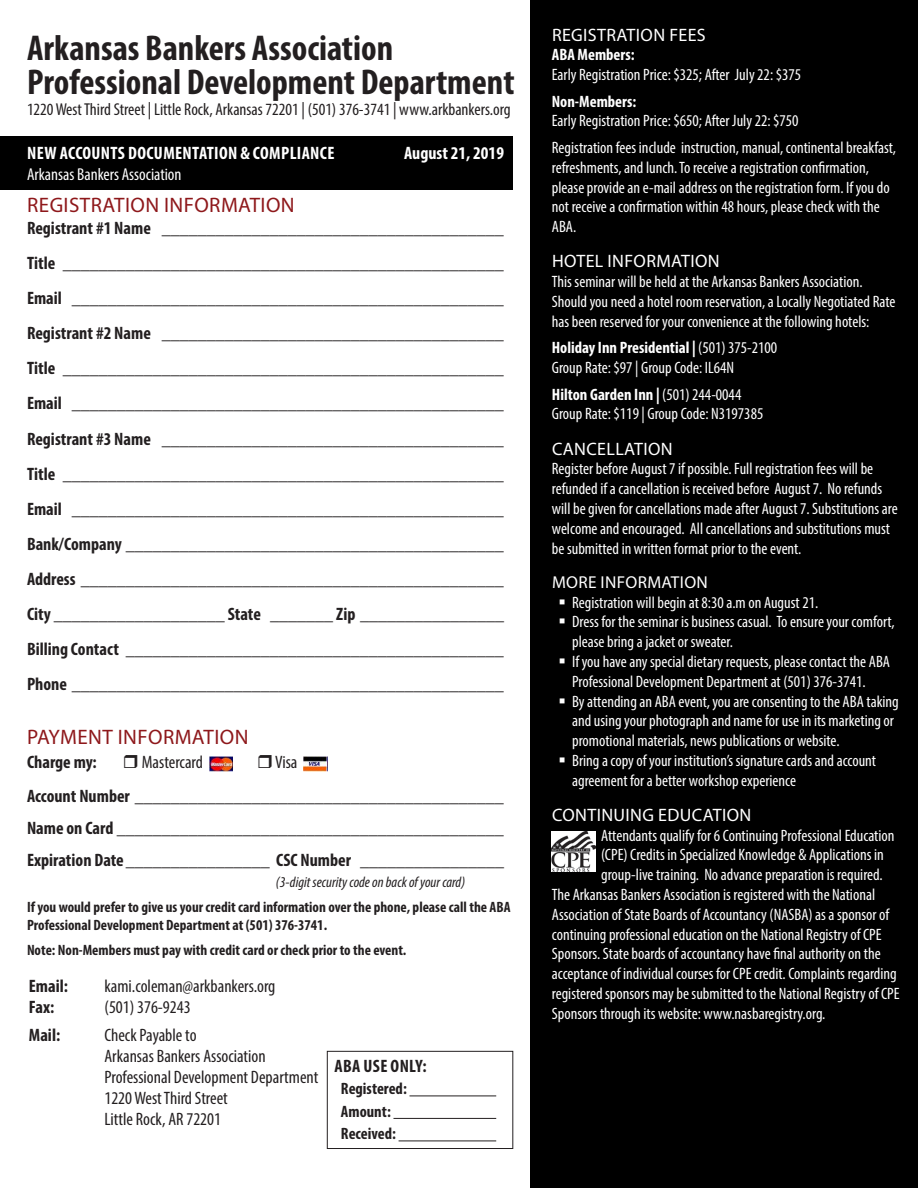
<style>
.page{position:relative;width:918px;height:1188px;background:#fff}
.page>*{position:absolute;margin:0;border:0;box-sizing:border-box;transform-origin:0 0}
.t1{font:700 condensed 36px "Myriad Pro";color:#231f20}
.t2{font:21px "Myriad Pro";letter-spacing:.02em;color:#8e181b}
.t3{font:700 condensed 18px "Myriad Pro";color:#231f20}
.t4{font:condensed 18px/21px "Myriad Pro";color:#231f20}
.t5{font:18px "Myriad Pro";letter-spacing:.02em;color:#fff}
.t6{font:700 condensed 18px "Myriad Pro";letter-spacing:.02em;color:#fff}
.t7{font:700 condensed 18px "Myriad Pro";color:#fff}
.t8{font:700 condensed 18px "Myriad Pro";letter-spacing:.02em;color:#231f20}
.t9{font:condensed 17.25px "Myriad Pro";color:#231f20}
.t10{font:condensed 17.25px "Myriad Pro";color:#fff}
.t11{font:17.25px "Myriad Pro";letter-spacing:.02em;color:#fff}
.t12{font:condensed 16.5px/19.8px "Myriad Pro";color:#fff}
.t13{font:700 condensed 16.5px "Myriad Pro";color:#fff}
.t14{font:700 condensed 16.5px/22.5px "Myriad Pro";color:#231f20}
.t15{font:700 condensed 15px/18px "Myriad Pro";color:#231f20}
.t16{font:italic condensed 15px "Myriad Pro";color:#231f20}
.s1{font-weight:400}
</style>
<div class="page">
<img style="left:209px;top:756px;width:23px;height:15px">
<img style="left:304px;top:756px;width:23px;height:15px">
<hr style="left:409px;top:1096px;width:87px;height:1px;background:#231f20">
<hr style="left:393px;top:1118px;width:103px;height:1px;background:#231f20">
<hr style="left:399px;top:1141px;width:97px;height:1px;background:#231f20">
<div style="left:327px;top:1051px;width:186px;height:98px;border:1px solid #231f20"></div>
<div style="left:0;top:136px;width:513px;height:54px;background:#000"></div>
<div style="left:530px;top:0;width:388px;height:1188px;background:#000"></div>
<img style="left:551px;top:831px;width:45px;height:40px">
<p class="t1" style="left:27px;top:25px;width:368px">Arkansas Bankers Association</p>
<p class="t1" style="left:27px;top:60px;width:489px">Professional Development Department</p>
<p class="t9" style="left:27px;top:99px;width:485px">1220 West Third Street | Little Rock, Arkansas 72201 | (501) 376-3741 | www.arkbankers.org</p>
<p class="t6" style="left:27px;top:142px;width:309px">NEW ACCOUNTS DOCUMENTATION &amp; COMPLIANCE</p>
<p class="t7" style="left:404px;top:142px;width:101px">August 21, 2019</p>
<p class="t10" style="left:27px;top:164px;width:156px">Arkansas Bankers Association</p>
<p class="t2" style="left:27px;top:192px;width:269px">REGISTRATION INFORMATION</p>
<p class="t3" style="left:27px;top:217px;width:478px">Registrant #1 Name ______________________________________</p>
<p class="t3" style="left:27px;top:252px;width:478px">Title _________________________________________________</p>
<p class="t3" style="left:27px;top:287px;width:478px">Email ________________________________________________</p>
<p class="t3" style="left:27px;top:322px;width:478px">Registrant #2 Name ______________________________________</p>
<p class="t3" style="left:27px;top:357px;width:478px">Title _________________________________________________</p>
<p class="t3" style="left:27px;top:392px;width:478px">Email ________________________________________________</p>
<p class="t3" style="left:27px;top:427px;width:478px">Registrant #3 Name ______________________________________</p>
<p class="t3" style="left:27px;top:462px;width:478px">Title _________________________________________________</p>
<p class="t3" style="left:27px;top:497px;width:478px">Email ________________________________________________</p>
<p class="t3" style="left:27px;top:533px;width:478px">Bank/Company __________________________________________</p>
<p class="t3" style="left:27px;top:568px;width:478px">Address _______________________________________________</p>
<p class="t3" style="left:27px;top:603px;width:478px">City ___________________ State _______ Zip ________________</p>
<p class="t3" style="left:27px;top:638px;width:478px">Billing Contact __________________________________________</p>
<p class="t3" style="left:27px;top:673px;width:478px">Phone ________________________________________________</p>
<p class="t2" style="left:27px;top:724px;width:223px">PAYMENT INFORMATION</p>
<p class="t3" style="left:27px;top:750px;width:71px">Charge my:</p>
<p class="t4" style="left:142px;top:751px;width:63px">Mastercard</p>
<p class="t4" style="left:275px;top:751px;width:24px">Visa</p>
<p class="t3" style="left:27px;top:785px;width:478px">Account Number _________________________________________</p>
<p class="t3" style="left:27px;top:817px;width:478px">Name on Card ___________________________________________</p>
<p class="t3" style="left:27px;top:849px;width:478px">Expiration Date________________ CSC Number ________________</p>
<p class="t16" style="left:276px;top:873px;width:191px">(3-digit security code on back of your card)</p>
<p class="t15" style="left:27px;top:897px;width:485px">If you would prefer to give us your credit card information over the phone, please call the ABA<br>Professional Development Department at (501) 376-3741.</p>
<p class="t15" style="left:27px;top:940px;width:381px">Note: Non-Members must pay with credit card or check prior to the event.</p>
<p class="t3" style="left:29px;top:975px;width:41px">Email:</p>
<p class="t4" style="left:104px;top:975px;width:173px">kami.coleman@arkbankers.org</p>
<p class="t3" style="left:29px;top:996px;width:27px">Fax:</p>
<p class="t4" style="left:104px;top:996px;width:88px">(501) 376-9243</p>
<p class="t3" style="left:29px;top:1024px;width:33px">Mail:</p>
<p class="t4" style="left:104px;top:1024px;width:94px">Check Payable to</p>
<p class="t4" style="left:104px;top:1045px;width:163px">Arkansas Bankers Association</p>
<p class="t4" style="left:104px;top:1066px;width:215px">Professional Development Department<br>1220 West Third Street<br>Little Rock, AR 72201</p>
<p class="t8" style="left:334px;top:1055px;width:94px">ABA USE ONLY:</p>
<p class="t14" style="left:341px;top:1077px;width:67px">Registered:</p>
<p class="t14" style="left:341px;top:1100px;width:56px">Amount:<br>Received:</p>
<p class="t5" style="left:552px;top:23px;width:155px">REGISTRATION FEES</p>
<p class="t13" style="left:552px;top:44px;width:84px">ABA Members:</p>
<p class="t12" style="left:552px;top:65px;width:251px">Early Registration Price: $325; After July 22: $375</p>
<p class="t13" style="left:552px;top:91px;width:86px">Non-Members:</p>
<p class="t12" style="left:552px;top:111px;width:248px">Early Registration Price: $650; After July 22: $750</p>
<p class="t12" style="left:552px;top:137px;width:346px">Registration fees include instruction, manual, continental breakfast, refreshments, and lunch. To receive a registration confirmation, please provide an e-mail address on the registration form. If you do not receive a confirmation within 48 hours, please check with the ABA.</p>
<p class="t5" style="left:552px;top:250px;width:169px">HOTEL INFORMATION</p>
<p class="t12" style="left:552px;top:272px;width:345px">This seminar will be held at the Arkansas Bankers Association.<br>Should you need a hotel room reservation, a Locally Negotiated Rate has been reserved for your convenience at the following hotels:</p>
<p class="t13" style="left:552px;top:337px;width:227px">Holiday Inn Presidential | <span class="s1">(501) 375-2100</span></p>
<p class="t12" style="left:552px;top:357px;width:184px">Group Rate: $97 | Group Code: IL64N</p>
<p class="t13" style="left:552px;top:384px;width:191px">Hilton Garden Inn | <span class="s1">(501) 244-0044</span></p>
<p class="t12" style="left:552px;top:404px;width:213px">Group Rate: $119 | Group Code: N3197385</p>
<p class="t5" style="left:552px;top:437px;width:122px">CANCELLATION</p>
<p class="t12" style="left:552px;top:459px;width:347px">Register before August 7 if possible. Full registration fees will be refunded if a cancellation is received before August 7. No refunds will be given for cancellations made after August 7. Substitutions are welcome and encouraged. All cancellations and substitutions must be submitted in written format prior to the event.</p>
<p class="t11" style="left:552px;top:571px;width:157px">MORE INFORMATION</p>
<p class="t12" style="left:572px;top:592px;width:248px">Registration will begin at 8:30 a.m on August 21.</p>
<p class="t12" style="left:572px;top:612px;width:324px">Dress for the seminar is business casual. To ensure your comfort, please bring a jacket or sweater.</p>
<p class="t12" style="left:572px;top:651px;width:319px">If you have any special dietary requests, please contact the ABA<br>Professional Development Department at (501) 376-3741.</p>
<p class="t12" style="left:572px;top:691px;width:328px">By attending an ABA event, you are consenting to the ABA taking and using your photograph and name for use in its marketing or promotional materials, news publications or website.</p>
<p class="t12" style="left:572px;top:750px;width:305px">Bring a copy of your institution’s signature cards and account agreement for a better workshop experience</p>
<p class="t5" style="left:552px;top:804px;width:201px">CONTINUING EDUCATION</p>
<p class="t12" style="left:601px;top:825px;width:295px">Attendants qualify for 6 Continuing Professional Education</p>
<p class="t12" style="left:601px;top:845px;width:284px">(CPE) Credits in Specialized Knowledge &amp; Applications in</p>
<p class="t12" style="left:601px;top:865px;width:283px">group-live training. No advance preparation is required.</p>
<p class="t12" style="left:552px;top:884px;width:325px">The Arkansas Bankers Association is registered with the National</p>
<p class="t12" style="left:552px;top:904px;width:339px">Association of State Boards of Accountancy (NASBA) as a sponsor of</p>
<p class="t12" style="left:552px;top:924px;width:331px">continuing professional education on the National Registry of CPE</p>
<p class="t12" style="left:552px;top:944px;width:330px">Sponsors. State boards of accountancy have final authority on the</p>
<p class="t12" style="left:552px;top:964px;width:346px">acceptance of individual courses for CPE credit. Complaints regarding</p>
<p class="t12" style="left:552px;top:983px;width:349px">registered sponsors may be submitted to the National Registry of CPE</p>
<p class="t12" style="left:552px;top:1003px;width:275px">Sponsors through its website: www.nasbaregistry.org.</p>
</div>
